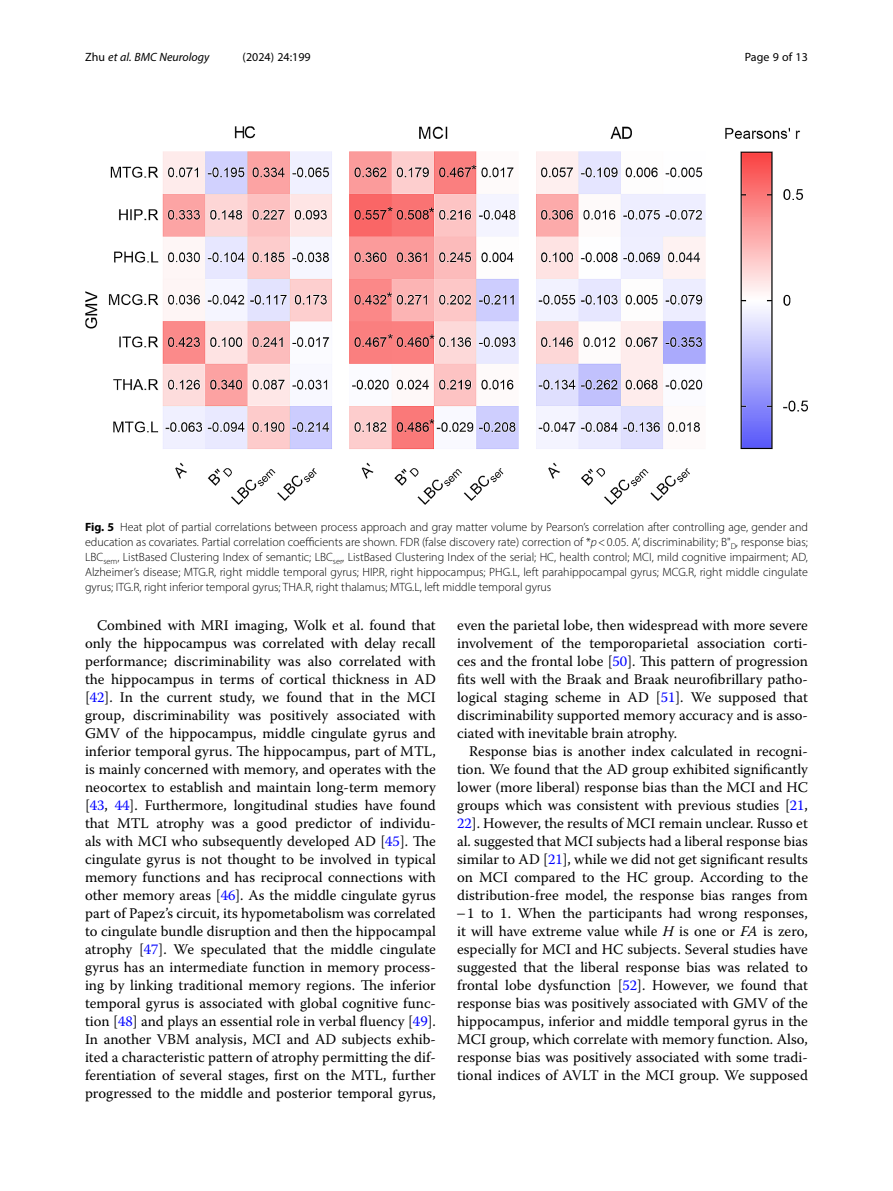
<style>
.page{position:relative;width:893px;height:1191px;background:#fff}
.page>*{position:absolute;margin:0;border:0;box-sizing:border-box;transform-origin:0 0}
.Body_Text_Indent{font:14.7px/18px "Warnock Pro";color:#000;text-align:justify}
.Figure_Caption{font:300 12px/15px "Myriad Pro";color:#000;text-align:justify}
.t1{font:12px "Myriad Pro";color:#000}
.t2{font:italic 12px "Myriad Pro";color:#000}
.s1{font-style:normal}
.s2{font-weight:700}
.s3{font-style:italic}
.s4{color:#00f}
</style>
<div class="page">
<img style="left:85px;top:126px;width:723px;height:378px">
<p class="t2" style="left:85px;top:50px;width:126px"><span class="s1">Zhu</span> et al. BMC Neurology</p>
<p class="t1" style="left:243px;top:50px;width:70px">(2024) 24:199</p>
<p class="t1" style="left:745px;top:50px;width:65px">Page 9 of 13</p>
<p class="Figure_Caption" style="left:85px;top:519px;width:724px"><span class="s2">Fig. 5</span> Heat plot of partial correlations between process approach and gray matter volume by Pearson’s correlation after controlling age, gender and education as covariates. Partial correlation coefficients are shown. FDR (false discovery rate) correction of *<span class="s3">p</span>&lt;0.05. A’, discriminability; B"<sub>D</sub>, response bias; LBC<sub>sem</sub>, ListBased Clustering Index of semantic; LBC<sub>ser</sub>, ListBased Clustering Index of the serial; HC, health control; MCI, mild cognitive impairment; AD, Alzheimer’s disease; MTG.R, right middle temporal gyrus; HIP.R, right hippocampus; PHG.L, left parahippocampal gyrus; MCG.R, right middle cingulate gyrus; ITG.R, right inferior temporal gyrus; THA.R, right thalamus; MTG.L, left middle temporal gyrus</p>
<p class="Body_Text_Indent" style="left:85px;top:616px;width:352px;text-indent:12px">Combined with MRI imaging, Wolk et al. found that only the hippocampus was correlated with delay recall performance; discriminability was also correlated with the hippocampus in terms of cortical thickness in AD [<span class="s4">42</span>]. In the current study, we found that in the MCI group, discriminability was positively associated with GMV of the hippocampus, middle cingulate gyrus and inferior temporal gyrus. The hippocampus, part of MTL, is mainly concerned with memory, and operates with the neocortex to establish and maintain long-term memory [<span class="s4">43</span>, <span class="s4">44</span>]. Furthermore, longitudinal studies have found that MTL atrophy was a good predictor of individu&shy;als with MCI who subsequently developed AD [<span class="s4">45</span>]. The cingulate gyrus is not thought to be involved in typical memory functions and has reciprocal connections with other memory areas [<span class="s4">46</span>]. As the middle cingulate gyrus part of Papez’s circuit, its hypometabolism was correlated to cingulate bundle disruption and then the hippocampal atrophy [<span class="s4">47</span>]. We speculated that the middle cingulate gyrus has an intermediate function in memory process&shy;ing by linking traditional memory regions. The inferior temporal gyrus is associated with global cognitive func&shy;tion [<span class="s4">48</span>] and plays an essential role in verbal fluency [<span class="s4">49</span>].<br>In another VBM analysis, MCI and AD subjects exhib&shy;ited a characteristic pattern of atrophy permitting the dif&shy;ferentiation of several stages, first on the MTL, further progressed to the middle and posterior temporal gyrus,</p>
<p class="Body_Text_Indent" style="left:457px;top:616px;width:352px">even the parietal lobe, then widespread with more severe involvement of the temporoparietal association corti&shy;ces and the frontal lobe [<span class="s4">50</span>]. This pattern of progression fits well with the Braak and Braak neurofibrillary patho&shy;logical staging scheme in AD [<span class="s4">51</span>]. We supposed that discriminability supported memory accuracy and is asso&shy;ciated with inevitable brain atrophy.</p>
<p class="Body_Text_Indent" style="left:457px;top:742px;width:352px;text-indent:12px">Response bias is another index calculated in recogni&shy;tion. We found that the AD group exhibited significantly lower (more liberal) response bias than the MCI and HC groups which was consistent with previous studies [<span class="s4">21</span>, <span class="s4">22</span>]. However, the results of MCI remain unclear. Russo et al. suggested that MCI subjects had a liberal response bias similar to AD [<span class="s4">21</span>], while we did not get significant results on MCI compared to the HC group. According to the distribution-free model, the response bias ranges from −1 to 1. When the participants had wrong responses, it will have extreme value while <span class="s3">H</span> is one or <span class="s3">FA</span> is zero, especially for MCI and HC subjects. Several studies have suggested that the liberal response bias was related to frontal lobe dysfunction [<span class="s4">52</span>]. However, we found that response bias was positively associated with GMV of the hippocampus, inferior and middle temporal gyrus in the MCI group, which correlate with memory function. Also, response bias was positively associated with some tradi&shy;tional indices of AVLT in the MCI group. We supposed</p>
</div>
